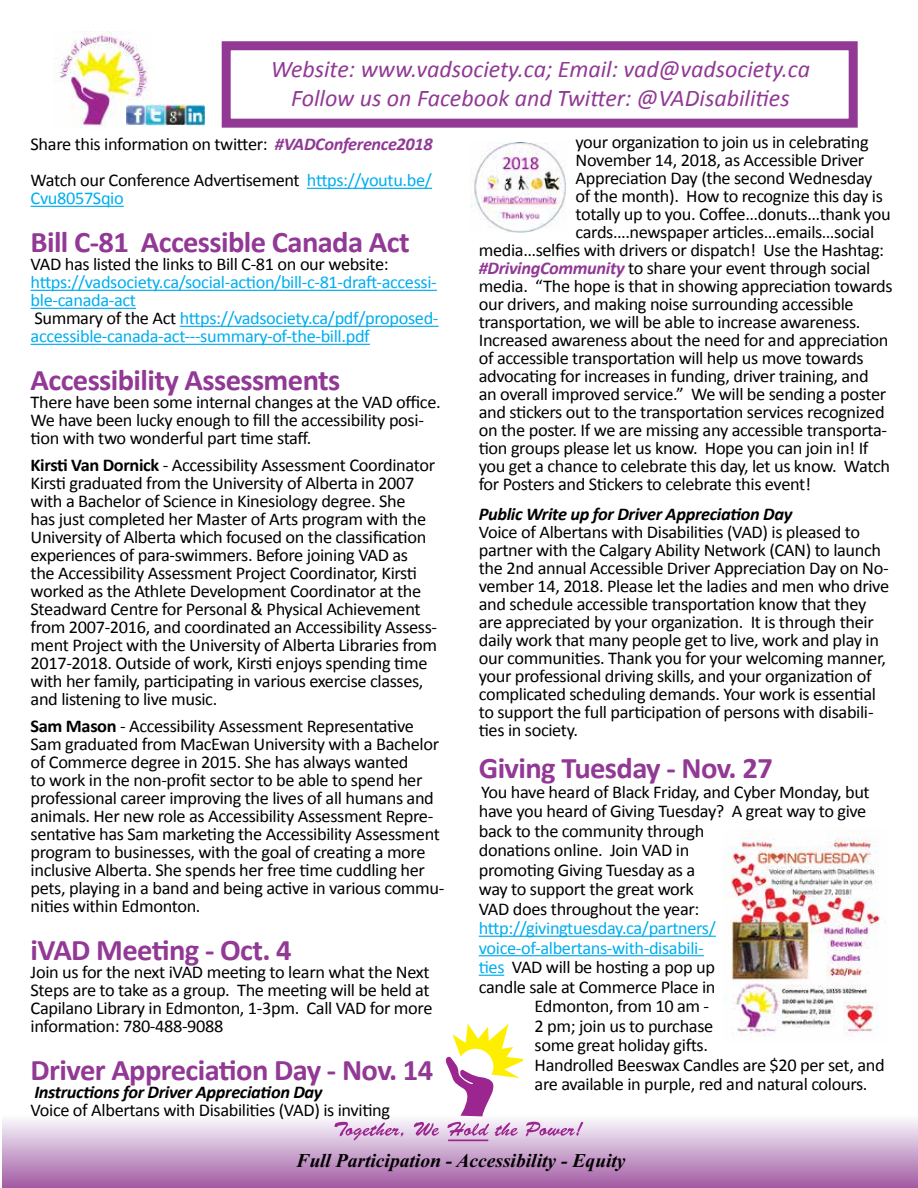
<style>
.page{position:relative;width:918px;height:1188px;background:#fff}
.page>*{position:absolute;margin:0;border:0;box-sizing:border-box;transform-origin:0 0}
.t1{font:700 30px "Calibri";letter-spacing:-.02em;color:#913995}
.t2{font:italic 24px/28.8px "Calibri";color:#913995;text-align:center}
.t3{font:italic 700 21px "Times New Roman";color:#9c268f}
.t4{font:italic 700 19.5px "Times New Roman";color:#000}
.t5{font:18px/18px "Calibri";letter-spacing:-.02em;color:#000}
.t6{font:18px/18px "Calibri";letter-spacing:-.02em;color:#00aeef}
.t7{font:italic 700 18px "Calibri";letter-spacing:-.02em;color:#000}
.s1{font-weight:700;font-style:italic;color:#913995}
.s2{color:#00aeef}
.s3{color:#000}
.s4{font-weight:700}
</style>
<div class="page">
<div style="left:2px;top:1114px;width:916px;height:74px;background:linear-gradient(to bottom,#fdffff,#a25ca4)"></div>
<svg style="left:445px;top:1024px;width:78px;height:92px"></svg>
<svg style="left:335px;top:1122px;width:69px;height:18px"></svg>
<svg style="left:413px;top:1122px;width:26px;height:14px"></svg>
<svg style="left:447px;top:1122px;width:71px;height:14px"></svg>
<svg style="left:526px;top:1122px;width:57px;height:14px"></svg>
<hr style="left:448px;top:1140px;width:40px;height:1px;background:#9c268f">
<img style="left:54px;top:31px;width:95px;height:96px">
<div style="left:222px;top:41px;width:636px;height:87px;border:9px solid #913995"></div>
<hr style="left:307px;top:188px;width:125px;height:1px;background:#00aeef">
<hr style="left:31px;top:206px;width:93px;height:1px;background:#00aeef">
<hr style="left:31px;top:290px;width:406px;height:1px;background:#00aeef">
<hr style="left:31px;top:308px;width:105px;height:1px;background:#00aeef">
<hr style="left:180px;top:326px;width:259px;height:1px;background:#00aeef">
<hr style="left:31px;top:344px;width:339px;height:1px;background:#00aeef">
<hr style="left:479px;top:936px;width:237px;height:1px;background:#00aeef">
<hr style="left:479px;top:955px;width:225px;height:1px;background:#00aeef">
<svg style="left:479px;top:975px;width:25px;height:1px"></svg>
<img style="left:127px;top:104px;width:78px;height:22px">
<img style="left:723px;top:830px;width:157px;height:206px">
<img style="left:471px;top:142px;width:95px;height:90px">
<p class="t3" style="left:459px;top:45px;width:444px">The Alberta Committee of Citizens with Disabilities</p>
<h2 class="t2" style="left:271px;top:54px;width:541px">Website: www.vadsociety.ca; Email: vad@vadsociety.ca<br>Follow us on Facebook and Twitter: @VADisabilities</h2>
<p class="t5" style="left:31px;top:126px;width:404px;line-height:36px">Share this information on twitter: <span class="s1">#VADConference2018<br></span>Watch our Conference Advertisement <span class="s2">https://youtu.be/</span></p>
<p class="t6" style="left:31px;top:189px;width:95px">Cvu8057Sqio</p>
<h1 class="t1" style="left:31px;top:221px;width:381px">Bill C-81 Accessible Canada Act</h1>
<p class="t5" style="left:31px;top:255px;width:360px">VAD has listed the links to Bill C-81 on our website:</p>
<p class="t6" style="left:31px;top:273px;width:409px">https://vadsociety.ca/social-action/bill-c-81-draft-accessi&shy;ble-canada-act<br><span class="s3">Summary of the Act</span> https://vadsociety.ca/pdf/proposed&shy;accessible-canada-act---summary-of-the-bill.pdf</p>
<h1 class="t1" style="left:31px;top:359px;width:311px">Accessibility Assessments</h1>
<p class="t5" style="left:31px;top:393px;width:412px">There have been some internal changes at the VAD office.<br>We have been lucky enough to fill the accessibility posi&shy;tion with two wonderful part time staff.</p>
<p class="t5" style="left:31px;top:456px;width:408px"><span class="s4">Kirsti Van Dornick</span> - Accessibility Assessment Coordinator Kirsti graduated from the University of Alberta in 2007 with a Bachelor of Science in Kinesiology degree. She<br>has just completed her Master of Arts program with the University of Alberta which focused on the classification experiences of para-swimmers. Before joining VAD as<br>the Accessibility Assessment Project Coordinator, Kirsti worked as the Athlete Development Coordinator at the Steadward Centre for Personal &amp; Physical Achievement from 2007-2016, and coordinated an Accessibility Assess&shy;ment Project with the University of Alberta Libraries from 2017-2018. Outside of work, Kirsti enjoys spending time with her family, participating in various exercise classes, and listening to live music.</p>
<p class="t5" style="left:31px;top:717px;width:415px"><span class="s4">Sam Mason</span> - Accessibility Assessment Representative Sam graduated from MacEwan University with a Bachelor of Commerce degree in 2015. She has always wanted<br>to work in the non-profit sector to be able to spend her professional career improving the lives of all humans and animals. Her new role as Accessibility Assessment Repre&shy;sentative has Sam marketing the Accessibility Assessment program to businesses, with the goal of creating a more inclusive Alberta. She spends her free time cuddling her pets, playing in a band and being active in various commu&shy;nities within Edmonton.</p>
<h1 class="t1" style="left:31px;top:929px;width:263px">iVAD Meeting - Oct. 4</h1>
<p class="t5" style="left:31px;top:963px;width:403px">Join us for the next iVAD meeting to learn what the Next Steps are to take as a group. The meeting will be held at Capilano Library in Edmonton, 1-3pm. Call VAD for more information: 780-488-9088</p>
<h1 class="t1" style="left:31px;top:1049px;width:404px">Driver Appreciation Day - Nov. 14</h1>
<p class="t7" style="left:34px;top:1080px;width:290px">Instructions for Driver Appreciation Day</p>
<p class="t5" style="left:31px;top:1101px;width:361px">Voice of Albertans with Disabilities (VAD) is inviting</p>
<p class="t5" style="left:576px;top:133px;width:295px">your organization to join us in celebrating</p>
<p class="t5" style="left:576px;top:151px;width:290px">November 14, 2018, as Accessible Driver</p>
<p class="t5" style="left:576px;top:169px;width:298px">Appreciation Day (the second Wednesday</p>
<p class="t5" style="left:576px;top:187px;width:309px">of the month). How to recognize this day is</p>
<p class="t5" style="left:576px;top:205px;width:317px">totally up to you. Coffee…donuts…thank you</p>
<p class="t5" style="left:576px;top:223px;width:300px">cards….newspaper articles…emails…social</p>
<p class="t5" style="left:479px;top:241px;width:407px">media…selfies with drivers or dispatch! Use the Hashtag:</p>
<p class="t5" style="left:479px;top:259px;width:393px"><span class="s1">#DrivingCommunity</span> to share your event through social</p>
<p class="t5" style="left:479px;top:277px;width:415px">media. “The hope is that in showing appreciation towards</p>
<p class="t5" style="left:479px;top:295px;width:376px">our drivers, and making noise surrounding accessible</p>
<p class="t5" style="left:479px;top:313px;width:383px">transportation, we will be able to increase awareness.</p>
<p class="t5" style="left:479px;top:331px;width:411px">Increased awareness about the need for and appreciation</p>
<p class="t5" style="left:479px;top:349px;width:386px">of accessible transportation will help us move towards</p>
<p class="t5" style="left:479px;top:367px;width:392px">advocating for increases in funding, driver training, and</p>
<p class="t5" style="left:479px;top:385px;width:409px">an overall improved service.” We will be sending a poster</p>
<p class="t5" style="left:479px;top:403px;width:407px">and stickers out to the transportation services recognized</p>
<p class="t5" style="left:479px;top:421px;width:410px">on the poster. If we are missing any accessible transporta-</p>
<p class="t5" style="left:479px;top:439px;width:391px">tion groups please let us know. Hope you can join in! If</p>
<p class="t5" style="left:479px;top:457px;width:413px">you get a chance to celebrate this day, let us know. Watch</p>
<p class="t5" style="left:479px;top:475px;width:334px">for Posters and Stickers to celebrate this event!</p>
<p class="t7" style="left:479px;top:502px;width:315px">Public Write up for Driver Appreciation Day</p>
<p class="t5" style="left:479px;top:523px;width:412px">Voice of Albertans with Disabilities (VAD) is pleased to partner with the Calgary Ability Network (CAN) to launch the 2nd annual Accessible Driver Appreciation Day on No&shy;vember 14, 2018. Please let the ladies and men who drive and schedule accessible transportation know that they are appreciated by your organization. It is through their daily work that many people get to live, work and play in our communities. Thank you for your welcoming manner, your professional driving skills, and your organization of complicated scheduling demands. Your work is essential to support the full participation of persons with disabili&shy;ties in society.</p>
<h1 class="t1" style="left:479px;top:747px;width:296px">Giving Tuesday - Nov. 27</h1>
<p class="t5" style="left:479px;top:781px;width:392px;line-height:19.5px">You have heard of Black Friday, and Cyber Monday, but have you heard of Giving Tuesday? A great way to give back to the community through<br>donations online. Join VAD in<br>promoting Giving Tuesday as a<br>way to support the great work<br>VAD does throughout the year:</p>
<p class="t6" style="left:479px;top:919px;width:239px">http://givingtuesday.ca/partners/</p>
<p class="t6" style="left:479px;top:938px;width:227px">voice-of-albertans-with-disabili-</p>
<p class="t5" style="left:479px;top:958px;width:238px"><span class="s2">ties</span> VAD will be hosting a pop up</p>
<p class="t5" style="left:479px;top:977px;width:238px">candle sale at Commerce Place in</p>
<p class="t5" style="left:535px;top:997px;width:176px">Edmonton, from 10 am -</p>
<p class="t5" style="left:535px;top:1016px;width:180px">2 pm; join us to purchase</p>
<p class="t5" style="left:535px;top:1036px;width:175px">some great holiday gifts.</p>
<p class="t5" style="left:535px;top:1055px;width:352px">Handrolled Beeswax Candles are $20 per set, and</p>
<p class="t5" style="left:535px;top:1075px;width:334px">are available in purple, red and natural colours.</p>
<p class="t4" style="left:296px;top:1147px;width:331px">Full Participation - Accessibility - Equity</p>
</div>
